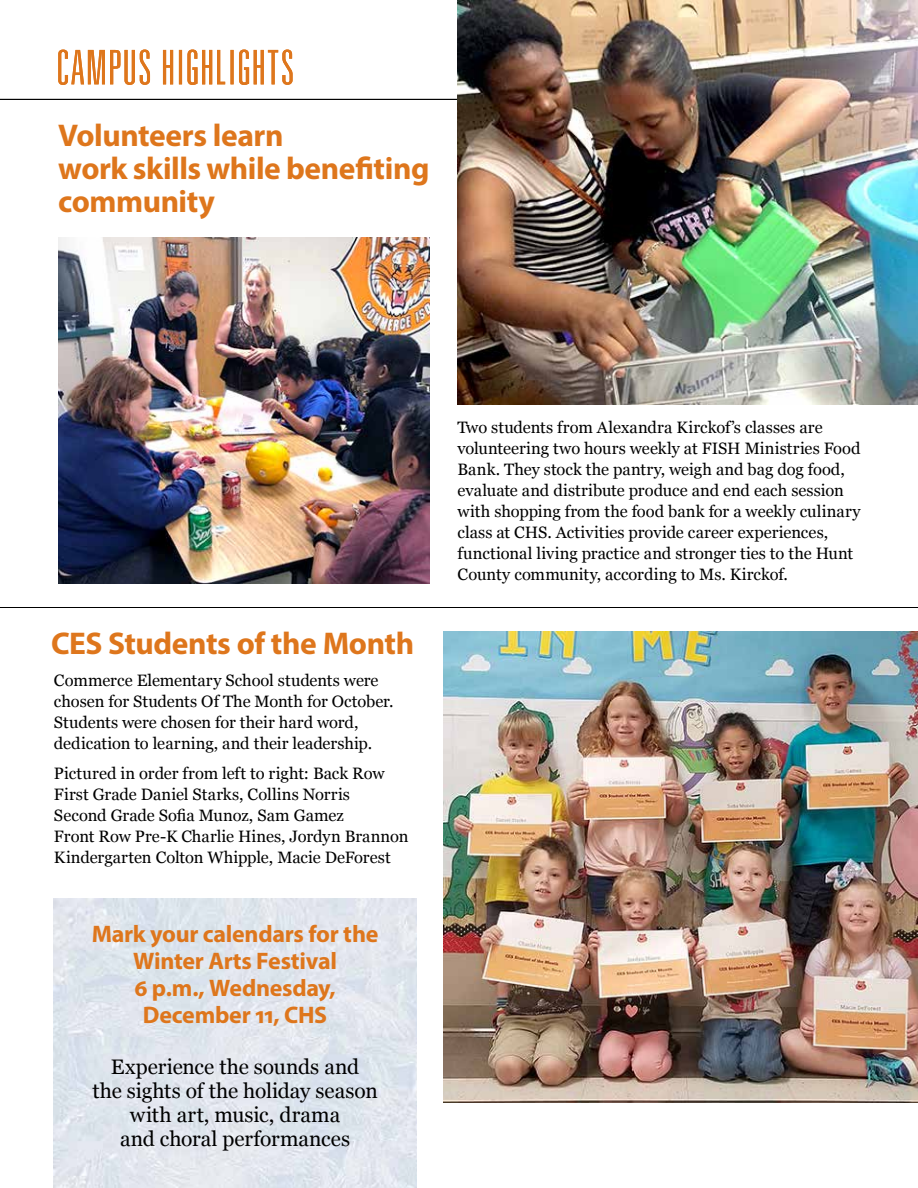
<style>
.page{position:relative;width:918px;height:1188px;background:#fff}
.page>*{position:absolute;margin:0;border:0;box-sizing:border-box;transform-origin:0 0}
.t1{font:700 31.5px/33px "Myriad Pro";letter-spacing:-.015em;color:#de761c}
.t2{font:700 24px/27px "Myriad Pro";letter-spacing:-.015em;color:#de761c;text-align:center}
.t3{font:21px/24px "Georgia";letter-spacing:-.005em;color:#000;text-align:center}
.t4{font:16.5px/21px "Georgia";color:#000}
</style>
<div class="page">
<hr style="left:0;top:99px;width:918px;height:1px;background:#000">
<img style="left:54px;top:899px;width:363px;height:289px">
<img style="left:58px;top:237px;width:371px;height:347px">
<img style="left:458px;top:0;width:460px;height:405px">
<img style="left:443px;top:631px;width:475px;height:471px">
<hr style="left:0;top:607px;width:918px;height:1px;background:#000">
<svg style="left:58px;top:49px;width:235px;height:36px"></svg>
<h1 class="t1" style="left:58px;top:118px;width:373px">Volunteers learn<br>work skills while benefiting community</h1>
<h1 class="t1" style="left:51px;top:625px;width:365px">CES Students of the Month</h1>
<p class="t4" style="left:54px;top:669px;width:341px">Commerce Elementary School students were chosen for Students Of The Month for October.<br>Students were chosen for their hard word, dedication to learning, and their leadership.</p>
<p class="t4" style="left:54px;top:762px;width:356px">Pictured in order from left to right: Back Row First Grade Daniel Starks, Collins Norris<br>Second Grade Sofia Munoz, Sam Gamez<br>Front Row Pre-K Charlie Hines, Jordyn Brannon Kindergarten Colton Whipple, Macie DeForest</p>
<h2 class="t2" style="left:92px;top:920px;width:288px">Mark your calendars for the<br>Winter Arts Festival<br>6 p.m., Wednesday,<br>December 11, CHS</h2>
<p class="t3" style="left:92px;top:1054px;width:287px">Experience the sounds and<br>the sights of the holiday season with art, music, drama<br>and choral performances</p>
<p class="t4" style="left:458px;top:416px;width:405px">Two students from Alexandra Kirckof’s classes are volunteering two hours weekly at FISH Ministries Food Bank. They stock the pantry, weigh and bag dog food, evaluate and distribute produce and end each session with shopping from the food bank for a weekly culinary class at CHS. Activities provide career experiences, functional living practice and stronger ties to the Hunt County community, according to Ms. Kirckof.</p>
</div>
